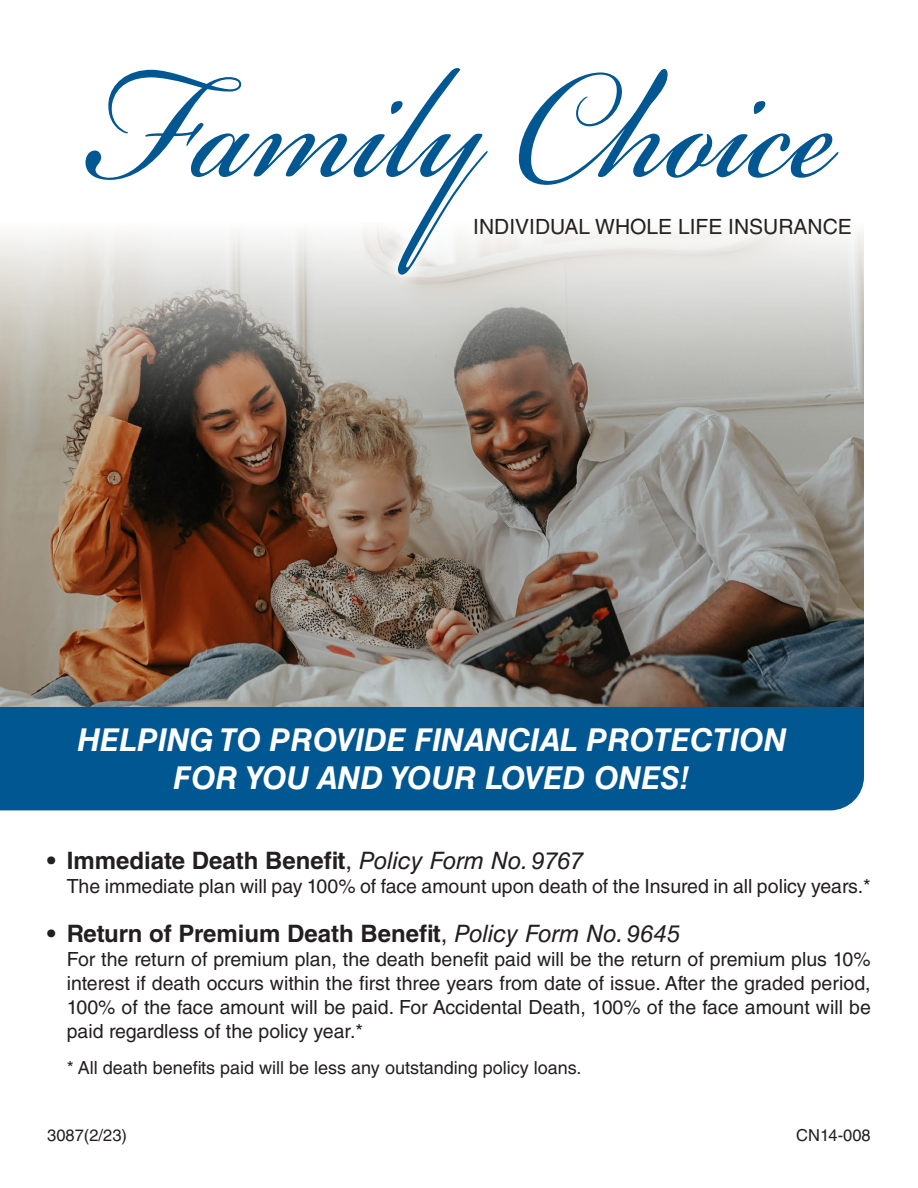
<style>
.page{position:relative;width:918px;height:1188px;background:#fff}
.page>*{position:absolute;margin:0;border:0;box-sizing:border-box;transform-origin:0 0}
.t1{font:244.8px "Bickham Script Pro";color:#005792;scale:.82 1}
.t2{font:italic 700 31.5px/37.8px "Helvetica LT Std";color:#fff;text-align:center}
.t3{font:700 24px "Helvetica LT Std";color:#231f20}
.t4{font:21px "Helvetica LT Std";color:#231f20}
.t5{font:19.5px/24px "Helvetica LT Std";color:#231f20;text-align:justify}
.t6{font:18px "Helvetica LT Std";color:#231f20}
.t7{font:16.5px "Helvetica LT Std";color:#231f20}
.s1{font-weight:400}
.s2{font-weight:400;font-style:italic}
</style>
<div class="page">
<div style="left:0;top:706px;width:864px;height:104px;background:#005792"></div>
<img style="left:0;top:231px;width:864px;height:475px">
<svg style="left:67px;top:227px;width:789px;height:66px"></svg>
<p class="t1" style="left:81px;top:-52px;width:922px">Family Choice</p>
<p class="t4" style="left:473px;top:215px;width:380px">INDIVIDUAL WHOLE LIFE INSURANCE</p>
<p class="t2" style="left:78px;top:720px;width:710px">HELPING TO PROVIDE FINANCIAL PROTECTION<br>FOR YOU AND YOUR LOVED ONES!</p>
<p class="t3" style="left:47px;top:846px;width:539px">• Immediate Death Benefit<span class="s1">,</span> <span class="s2">Policy Form No. 9767</span></p>
<p class="t5" style="left:67px;top:874px;width:805px">The immediate plan will pay 100% of face amount upon death of the Insured in all policy years.*</p>
<p class="t3" style="left:47px;top:919px;width:635px">• Return of Premium Death Benefit<span class="s1">,</span> <span class="s2">Policy Form No. 9645</span></p>
<p class="t5" style="left:67px;top:947px;width:806px">For the return of premium plan, the death benefit paid will be the return of premium plus 10% interest if death occurs within the first three years from date of issue. After the graded period, 100% of the face amount will be paid. For Accidental Death, 100% of the face amount will be paid regardless of the policy year.*</p>
<p class="t6" style="left:67px;top:1057px;width:516px">* All death benefits paid will be less any outstanding policy loans.</p>
<p class="t7" style="left:47px;top:1125px;width:81px">3087(2/23)</p>
<p class="t7" style="left:796px;top:1125px;width:76px">CN14-008</p>
</div>
